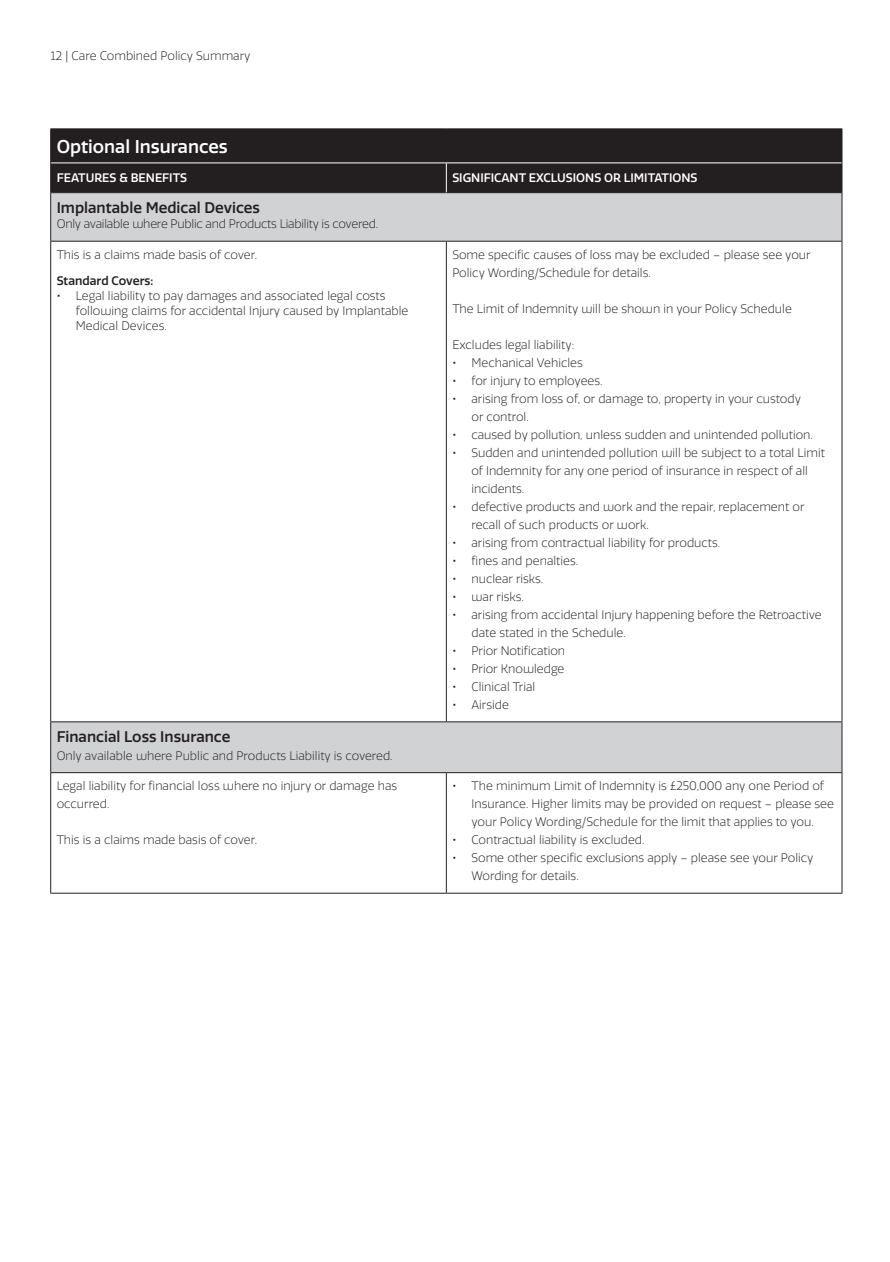
<style>
.page{position:relative;width:890px;height:1262px;background:#fff}
.page>*{position:absolute;margin:0;border:0;box-sizing:border-box;transform-origin:0 0}
.t1{font:500 18px "RSA Sans";color:#fff}
.t2{font:500 15px "RSA Sans";color:#231f20}
.t3{font:300 12px/18px "RSA Sans";color:#231f20}
.t4{font:300 12px "RSA Sans";letter-spacing:-.02em;color:#231f20}
.t5{font:500 12px "RSA Sans";color:#fff}
.t6{font:500 12px "RSA Sans";color:#231f20}
.s1{font-weight:500}
</style>
<div class="page">
<div style="left:51px;top:129px;width:790px;height:63px;background:#231f20"></div>
<div style="left:446px;top:163px;width:396px;height:30px;background:#231f20"></div>
<svg style="left:51px;top:193px;width:790px;height:579px"></svg>
<hr style="left:50px;top:128px;width:396px;height:1px;background:#231f20">
<hr style="left:50px;top:129px;width:1px;height:34px;background:#231f20">
<hr style="left:446px;top:128px;width:396px;height:1px;background:#231f20">
<hr style="left:841px;top:129px;width:1px;height:34px;background:#231f20">
<svg style="left:50px;top:163px;width:1px;height:29px"></svg>
<hr style="left:50px;top:192px;width:396px;height:1px;background:#231f20">
<hr style="left:841px;top:193px;width:1px;height:48px;background:#231f20">
<hr style="left:841px;top:722px;width:1px;height:50px;background:#231f20">
<hr style="left:51px;top:162px;width:395px;height:1px;background:#fff">
<hr style="left:446px;top:162px;width:395px;height:1px;background:#fff">
<svg style="left:446px;top:163px;width:1px;height:29px"></svg>
<hr style="left:50px;top:193px;width:1px;height:48px;background:#231f20">
<hr style="left:50px;top:241px;width:396px;height:1px;background:#231f20">
<hr style="left:50px;top:242px;width:1px;height:479px;background:#231f20">
<hr style="left:50px;top:721px;width:396px;height:1px;background:#231f20">
<hr style="left:50px;top:722px;width:1px;height:50px;background:#231f20">
<hr style="left:446px;top:721px;width:396px;height:1px;background:#231f20">
<hr style="left:50px;top:772px;width:396px;height:1px;background:#231f20">
<hr style="left:50px;top:773px;width:1px;height:120px;background:#231f20">
<hr style="left:50px;top:893px;width:396px;height:1px;background:#231f20">
<hr style="left:446px;top:893px;width:396px;height:1px;background:#231f20">
<hr style="left:446px;top:241px;width:396px;height:1px;background:#231f20">
<hr style="left:446px;top:242px;width:1px;height:479px;background:#231f20">
<hr style="left:841px;top:242px;width:1px;height:479px;background:#231f20">
<hr style="left:446px;top:772px;width:396px;height:1px;background:#231f20">
<hr style="left:446px;top:773px;width:1px;height:120px;background:#231f20">
<hr style="left:841px;top:773px;width:1px;height:120px;background:#231f20">
<p class="t3" style="left:50px;top:47px;width:202px">12 | Care Combined Policy Summary</p>
<h1 class="t1" style="left:57px;top:135px;width:172px">Optional Insurances</h1>
<p class="t5" style="left:57px;top:171px;width:132px">FEATURES &amp; BENEFITS</p>
<p class="t5" style="left:452px;top:171px;width:247px">SIGNIFICANT EXCLUSIONS OR LIMITATIONS</p>
<p class="t2" style="left:57px;top:198px;width:205px">Implantable Medical Devices</p>
<p class="t4" style="left:57px;top:216px;width:323px">Only available where Public and Products Liability is covered.</p>
<p class="t3" style="left:57px;top:246px;width:202px">This is a claims made basis of cover.</p>
<p class="t6" style="left:57px;top:274px;width:98px">Standard Covers:</p>
<p class="t3" style="left:76px;top:289px;width:334px;line-height:15px;text-indent:-19px"><span class="s1">•</span> Legal liability to pay damages and associated legal costs following claims for accidental Injury caused by Implantable<br>Medical Devices.</p>
<p class="t3" style="left:452px;top:246px;width:360px">Some specific causes of loss may be excluded – please see your<br>Policy Wording/Schedule for details.</p>
<p class="t3" style="left:452px;top:300px;width:341px">The Limit of Indemnity will be shown in your Policy Schedule</p>
<p class="t3" style="left:452px;top:336px;width:123px">Excludes legal liability:</p>
<p class="t3" style="left:452px;top:354px;width:132px"><span class="s1">•</span> Mechanical Vehicles</p>
<p class="t3" style="left:452px;top:372px;width:152px"><span class="s1">•</span> for injury to employees.</p>
<p class="t3" style="left:471px;top:390px;width:331px;text-indent:-19px"><span class="s1">•</span> arising from loss of, or damage to, property in your custody or control.</p>
<p class="t3" style="left:452px;top:426px;width:362px"><span class="s1">•</span> caused by pollution, unless sudden and unintended pollution.</p>
<p class="t3" style="left:471px;top:444px;width:355px;text-indent:-19px"><span class="s1">•</span> Sudden and unintended pollution will be subject to a total Limit of Indemnity for any one period of insurance in respect of all incidents.</p>
<p class="t3" style="left:471px;top:498px;width:334px;text-indent:-19px"><span class="s1">•</span> defective products and work and the repair, replacement or recall of such products or work.</p>
<p class="t3" style="left:452px;top:534px;width:269px"><span class="s1">•</span> arising from contractual liability for products.</p>
<p class="t3" style="left:452px;top:552px;width:127px"><span class="s1">•</span> fines and penalties.</p>
<p class="t3" style="left:452px;top:570px;width:92px"><span class="s1">•</span> nuclear risks.</p>
<p class="t3" style="left:452px;top:588px;width:73px"><span class="s1">•</span> war risks.</p>
<p class="t3" style="left:471px;top:606px;width:352px;text-indent:-19px"><span class="s1">•</span> arising from accidental Injury happening before the Retroactive date stated in the Schedule.</p>
<p class="t3" style="left:452px;top:642px;width:114px"><span class="s1">•</span> Prior Notification</p>
<p class="t3" style="left:452px;top:660px;width:114px"><span class="s1">•</span> Prior Knowledge</p>
<p class="t3" style="left:452px;top:678px;width:84px"><span class="s1">•</span> Clinical Trial</p>
<p class="t3" style="left:452px;top:696px;width:58px"><span class="s1">•</span> Airside</p>
<p class="t2" style="left:57px;top:727px;width:175px">Financial Loss Insurance</p>
<p class="t3" style="left:57px;top:747px;width:337px">Only available where Public and Products Liability is covered.</p>
<p class="t3" style="left:57px;top:777px;width:342px">Legal liability for financial loss where no injury or damage has occurred.</p>
<p class="t3" style="left:57px;top:831px;width:202px">This is a claims made basis of cover.</p>
<p class="t3" style="left:471px;top:777px;width:364px;text-indent:-19px"><span class="s1">•</span> The minimum Limit of Indemnity is £250,000 any one Period of<br>Insurance. Higher limits may be provided on request – please see your Policy Wording/Schedule for the limit that applies to you.</p>
<p class="t3" style="left:452px;top:831px;width:194px"><span class="s1">•</span> Contractual liability is excluded.</p>
<p class="t3" style="left:471px;top:849px;width:343px;text-indent:-19px"><span class="s1">•</span> Some other specific exclusions apply – please see your Policy<br>Wording for details.</p>
</div>
